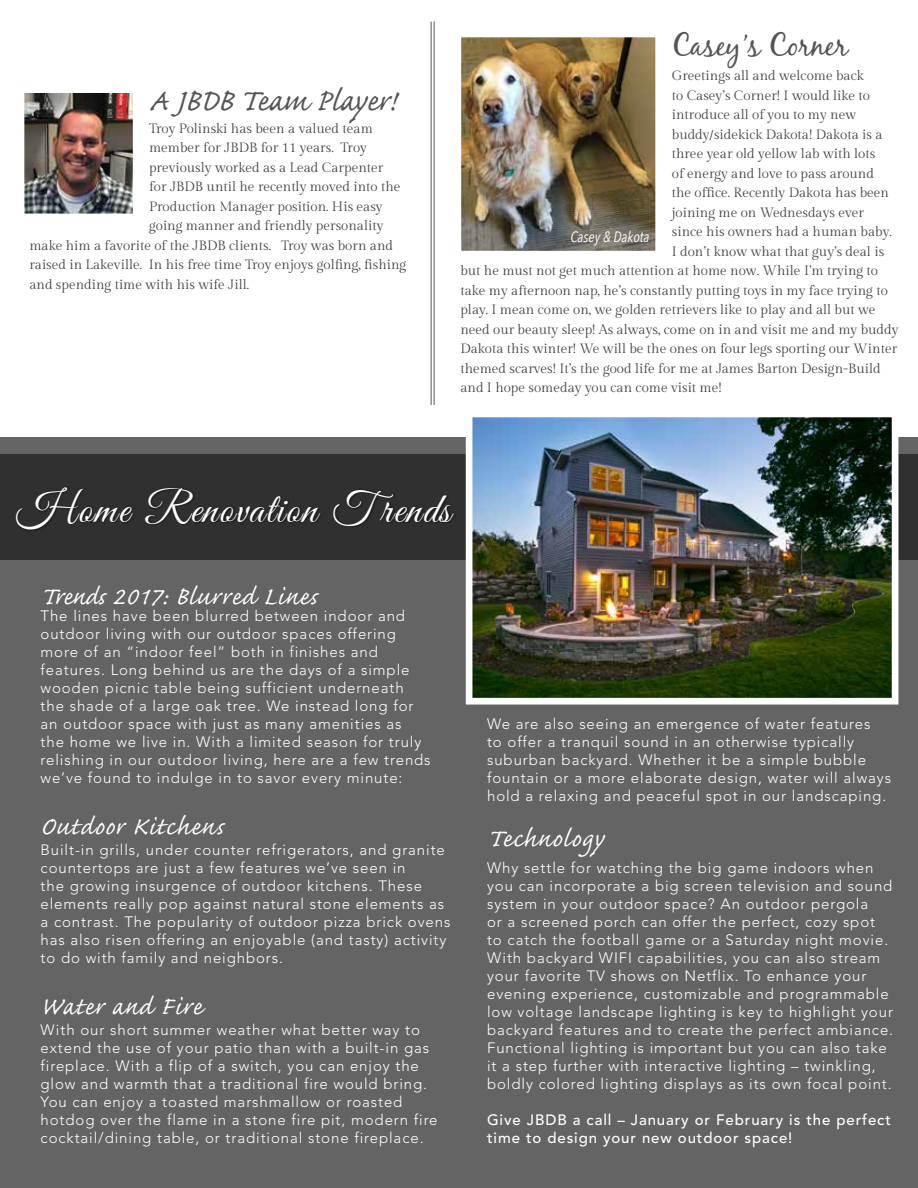
<style>
.page{position:relative;width:918px;height:1188px;background:#fff}
.page>*{position:absolute;margin:0;border:0;box-sizing:border-box;transform-origin:0 0}
.t1{font:43.5px "Good Vibrations Script";letter-spacing:.04em;color:#fff}
.t2{font:39px "Caflisch Script";letter-spacing:-.005em;color:#545456}
.t3{font:31.5px "Caflisch Script";letter-spacing:.025em;color:#fff}
.t4{font:31.5px "Black Jack";color:#545456}
.t5{font:300 15px/18px "Avenir";letter-spacing:.06em;color:#fff}
.t6{font:500 15px/18px "Avenir";letter-spacing:.06em;color:#fff}
.t7{font:italic 15px "Avenir Next Condensed";color:#fff}
.t8{font:13.5px "Gilda Display";color:#414042}
</style>
<div class="page">
<div style="left:0;top:437px;width:918px;height:751px;background:#646464"></div>
<div style="left:0;top:454px;width:918px;height:105px;background:#303030"></div>
<div style="left:16px;top:486px;width:441px;height:46px;background:#000;opacity:.56"></div>
<img style="left:462px;top:38px;width:192px;height:212px">
<div style="left:458px;top:34px;width:200px;height:220px;border:3px solid #fff"></div>
<img style="left:474px;top:419px;width:416px;height:278px">
<div style="left:466px;top:411px;width:432px;height:294px;border:7px solid #fff"></div>
<img style="left:26px;top:94px;width:106px;height:118px">
<div style="left:22px;top:90px;width:114px;height:126px;border:3px solid #fff"></div>
<hr style="left:433px;top:22px;width:2px;height:383px;background:#000">
<hr style="left:430px;top:22px;width:2px;height:383px;background:#000">
<h2 class="t2" style="left:149px;top:81px;width:248px">A JBDB Team Player!</h2>
<p class="t8" style="left:149px;top:121px;width:225px">Troy Polinski has been a valued team</p>
<p class="t8" style="left:149px;top:140px;width:219px">member for JBDB for 11 years. Troy</p>
<p class="t8" style="left:149px;top:160px;width:236px">previously worked as a Lead Carpenter</p>
<p class="t8" style="left:149px;top:179px;width:253px">for JBDB until he recently moved into the</p>
<p class="t8" style="left:149px;top:199px;width:235px">Production Manager position. His easy</p>
<p class="t8" style="left:149px;top:218px;width:236px">going manner and friendly personality</p>
<p class="t8" style="left:29px;top:238px;width:365px">make him a favorite of the JBDB clients. Troy was born and</p>
<p class="t8" style="left:29px;top:257px;width:378px">raised in Lakeville. In his free time Troy enjoys golfing, fishing</p>
<p class="t8" style="left:29px;top:277px;width:221px">and spending time with his wife Jill.</p>
<h3 class="t4" style="left:672px;top:25px;width:178px">Casey’s Corner</h3>
<p class="t8" style="left:672px;top:68px;width:194px">Greetings all and welcome back</p>
<p class="t8" style="left:672px;top:88px;width:200px">to Casey’s Corner! I would like to</p>
<p class="t8" style="left:672px;top:107px;width:186px">introduce all of you to my new</p>
<p class="t8" style="left:672px;top:127px;width:212px">buddy/sidekick Dakota! Dakota is a</p>
<p class="t8" style="left:672px;top:146px;width:205px">three year old yellow lab with lots</p>
<p class="t8" style="left:672px;top:166px;width:204px">of energy and love to pass around</p>
<p class="t8" style="left:672px;top:185px;width:219px">the office. Recently Dakota has been</p>
<p class="t8" style="left:672px;top:205px;width:194px">joining me on Wednesdays ever</p>
<p class="t8" style="left:672px;top:224px;width:221px">since his owners had a human baby.</p>
<p class="t8" style="left:672px;top:244px;width:214px">I don’t know what that guy’s deal is</p>
<p class="t8" style="left:460px;top:263px;width:419px">but he must not get much attention at home now. While I’m trying to</p>
<p class="t8" style="left:460px;top:283px;width:429px">take my afternoon nap, he’s constantly putting toys in my face trying to</p>
<p class="t8" style="left:460px;top:302px;width:417px">play. I mean come on, we golden retrievers like to play and all but we</p>
<p class="t8" style="left:460px;top:322px;width:440px">need our beauty sleep! As always, come on in and visit me and my buddy</p>
<p class="t8" style="left:460px;top:341px;width:438px">Dakota this winter! We will be the ones on four legs sporting our Winter</p>
<p class="t8" style="left:460px;top:361px;width:422px">themed scarves! It’s the good life for me at James Barton Design-Build</p>
<p class="t8" style="left:460px;top:380px;width:263px">and I hope someday you can come visit me!</p>
<p class="t7" style="left:571px;top:228px;width:81px">Casey &amp; Dakota</p>
<h1 class="t1" style="left:17px;top:478px;width:436px">Home Renovation Trends</h1>
<h3 class="t3" style="left:41px;top:580px;width:278px">Trends 2017: Blurred Lines</h3>
<p class="t5" style="left:41px;top:607px;width:392px">The lines have been blurred between indoor and outdoor living with our outdoor spaces offering more of an “indoor feel” both in finishes and features. Long behind us are the days of a simple wooden picnic table being sufficient underneath the shade of a large oak tree. We instead long for an outdoor space with just as many amenities as<br>the home we live in. With a limited season for truly relishing in our outdoor living, here are a few trends we’ve found to indulge in to savor every minute:</p>
<h3 class="t3" style="left:41px;top:810px;width:184px">Outdoor Kitchens</h3>
<p class="t5" style="left:41px;top:841px;width:411px">Built-in grills, under counter refrigerators, and granite countertops are just a few features we’ve seen in<br>the growing insurgence of outdoor kitchens. These elements really pop against natural stone elements as a contrast. The popularity of outdoor pizza brick ovens has also risen offering an enjoyable (and tasty) activity to do with family and neighbors.</p>
<h3 class="t3" style="left:41px;top:990px;width:163px">Water and Fire</h3>
<p class="t5" style="left:41px;top:1021px;width:399px">With our short summer weather what better way to extend the use of your patio than with a built-in gas fireplace. With a flip of a switch, you can enjoy the glow and warmth that a traditional fire would bring.<br>You can enjoy a toasted marshmallow or roasted hotdog over the flame in a stone fire pit, modern fire cocktail/dining table, or traditional stone fireplace.</p>
<p class="t5" style="left:487px;top:715px;width:406px">We are also seeing an emergence of water features<br>to offer a tranquil sound in an otherwise typically suburban backyard. Whether it be a simple bubble fountain or a more elaborate design, water will always hold a relaxing and peaceful spot in our landscaping.</p>
<h3 class="t3" style="left:487px;top:822px;width:118px">Technology</h3>
<p class="t5" style="left:487px;top:859px;width:408px">Why settle for watching the big game indoors when you can incorporate a big screen television and sound system in your outdoor space? An outdoor pergola<br>or a screened porch can offer the perfect, cozy spot to catch the football game or a Saturday night movie.<br>With backyard WIFI capabilities, you can also stream your favorite TV shows on Netflix. To enhance your evening experience, customizable and programmable low voltage landscape lighting is key to highlight your backyard features and to create the perfect ambiance.<br>Functional lighting is important but you can also take it a step further with interactive lighting – twinkling, boldly colored lighting displays as its own focal point.</p>
<p class="t6" style="left:487px;top:1111px;width:405px">Give JBDB a call – January or February is the perfect time to design your new outdoor space!</p>
</div>
